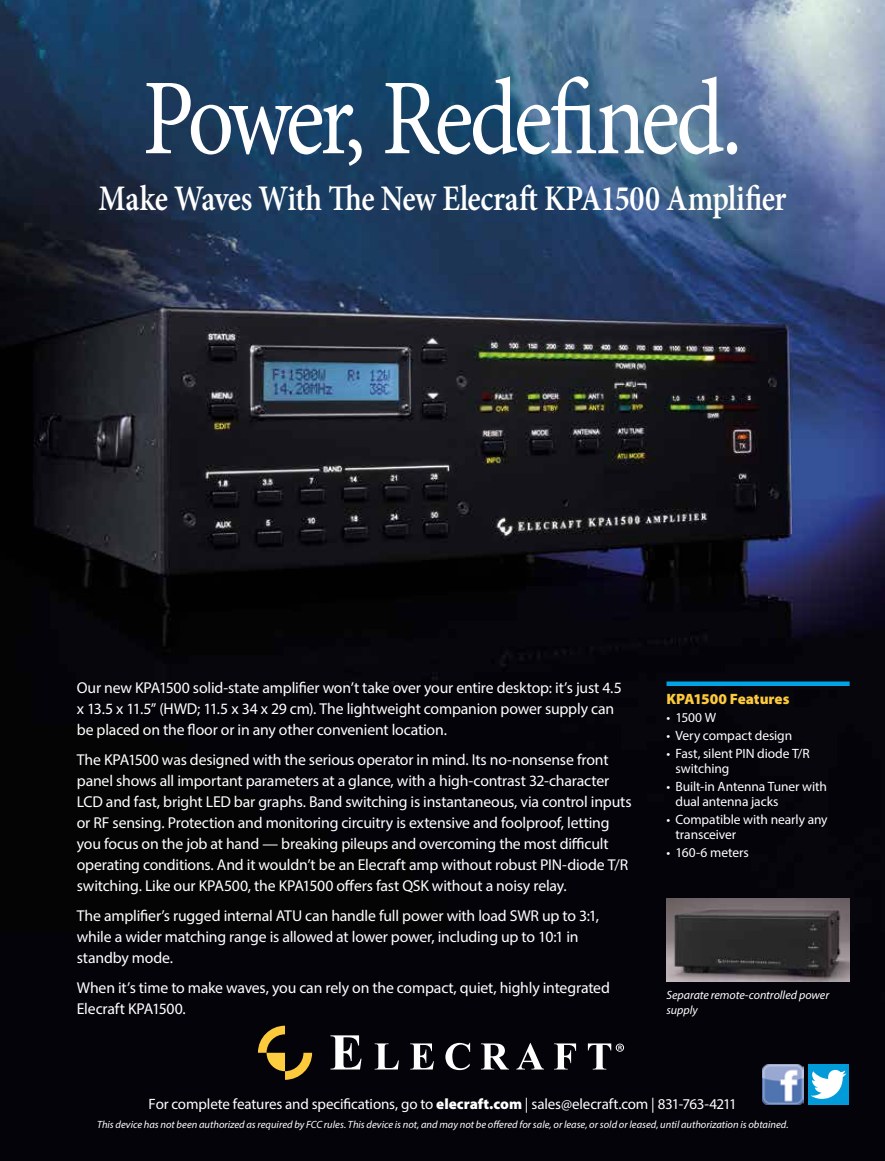
<style>
.page{position:relative;width:885px;height:1161px;background:#fff}
.page>*{position:absolute;margin:0;border:0;box-sizing:border-box;transform-origin:0 0}
.t1{font:108px "Minion Pro";letter-spacing:-.05em;color:#fff;scale:.85 1}
.t2{font:600 36px "Minion Pro";letter-spacing:-.015em;color:#fff;scale:.85 1}
.t3{font:15.75px/21px "Myriad Pro";letter-spacing:-.015em;color:#fff}
.t4{font:15px "Myriad Pro";letter-spacing:-.01em;color:#fff}
.t5{font:900 15px "Myriad Pro";letter-spacing:-.005em;color:#fdca3c}
.t6{font:13.5px/15px "Myriad Pro";letter-spacing:-.01em;color:#fff}
.t7{font:italic 12px/14.4px "Myriad Pro";letter-spacing:-.005em;color:#fff}
.t8{font:italic 10.5px "Myriad Pro";color:#fff}
.s1{font-weight:900}
</style>
<div class="page">
<img style="left:0;top:0;width:884px;height:1161px">
<img style="left:666px;top:898px;width:183px;height:84px">
<svg style="left:258px;top:1026px;width:54px;height:53px;background:#504018"></svg>
<svg style="left:330px;top:1035px;width:31px;height:35px"></svg>
<svg style="left:374px;top:1043px;width:25px;height:27px"></svg>
<svg style="left:410px;top:1043px;width:24px;height:27px"></svg>
<svg style="left:445px;top:1043px;width:25px;height:27px"></svg>
<svg style="left:481px;top:1043px;width:28px;height:27px"></svg>
<svg style="left:516px;top:1043px;width:28px;height:27px"></svg>
<svg style="left:554px;top:1043px;width:22px;height:27px"></svg>
<svg style="left:587px;top:1043px;width:37px;height:27px"></svg>
<div style="left:808px;top:1064px;width:40px;height:41px;background:#009bd8"></div>
<svg style="left:811px;top:1070px;width:35px;height:29px"></svg>
<img style="left:762px;top:1064px;width:41px;height:41px">
<hr style="left:666px;top:682px;width:183px;height:4px;background:#00a3e6">
<h1 class="t1" style="left:142px;top:46px;width:707px">Power, Redefined.</h1>
<h2 class="t2" style="left:98px;top:174px;width:810px">Make Waves With The New Elecraft KPA1500 Amplifier</h2>
<p class="t3" style="left:77px;top:677px;width:546px">Our new KPA1500 solid-state amplifier won’t take over your entire desktop: it’s just 4.5 x 13.5 x 11.5” (HWD; 11.5 x 34 x 29 cm). The lightweight companion power supply can be placed on the floor or in any other convenient location.</p>
<p class="t3" style="left:77px;top:749px;width:556px">The KPA1500 was designed with the serious operator in mind. Its no-nonsense front panel shows all important parameters at a glance, with a high-contrast 32-character LCD and fast, bright LED bar graphs. Band switching is instantaneous, via control inputs or RF sensing. Protection and monitoring circuitry is extensive and foolproof, letting you focus on the job at hand — breaking pileups and overcoming the most difficult operating conditions. And it wouldn’t be an Elecraft amp without robust PIN-diode T/R switching. Like our KPA500, the KPA1500 offers fast QSK without a noisy relay.</p>
<p class="t3" style="left:77px;top:905px;width:524px">The amplifier’s rugged internal ATU can handle full power with load SWR up to 3:1, while a wider matching range is allowed at lower power, including up to 10:1 in standby mode.</p>
<p class="t3" style="left:77px;top:977px;width:534px">When it’s time to make waves, you can rely on the compact, quiet, highly integrated<br>Elecraft KPA1500.</p>
<p class="t5" style="left:666px;top:689px;width:124px">KPA1500 Features</p>
<p class="t6" style="left:666px;top:710px;width:51px">• 1500 W</p>
<p class="t6" style="left:666px;top:728px;width:127px">• Very compact design</p>
<p class="t6" style="left:675px;top:746px;width:136px;text-indent:-9px">• Fast, silent PIN diode T/R switching</p>
<p class="t6" style="left:675px;top:779px;width:153px;text-indent:-9px">• Built-in Antenna Tuner with dual antenna jacks</p>
<p class="t6" style="left:675px;top:812px;width:153px;text-indent:-9px">• Compatible with nearly any transceiver</p>
<p class="t6" style="left:666px;top:845px;width:84px">• 160-6 meters</p>
<p class="t7" style="left:666px;top:988px;width:164px">Separate remote-controlled power supply</p>
<p class="t4" style="left:149px;top:1095px;width:589px">For complete features and specifications, go to <span class="s1">elecraft.com</span> | sales@elecraft.com | 831-763-4211</p>
<p class="t8" style="left:97px;top:1118px;width:693px">This device has not been authorized as required by FCC rules. This device is not, and may not be offered for sale, or lease, or sold or leased, until authorization is obtained.</p>
</div>
